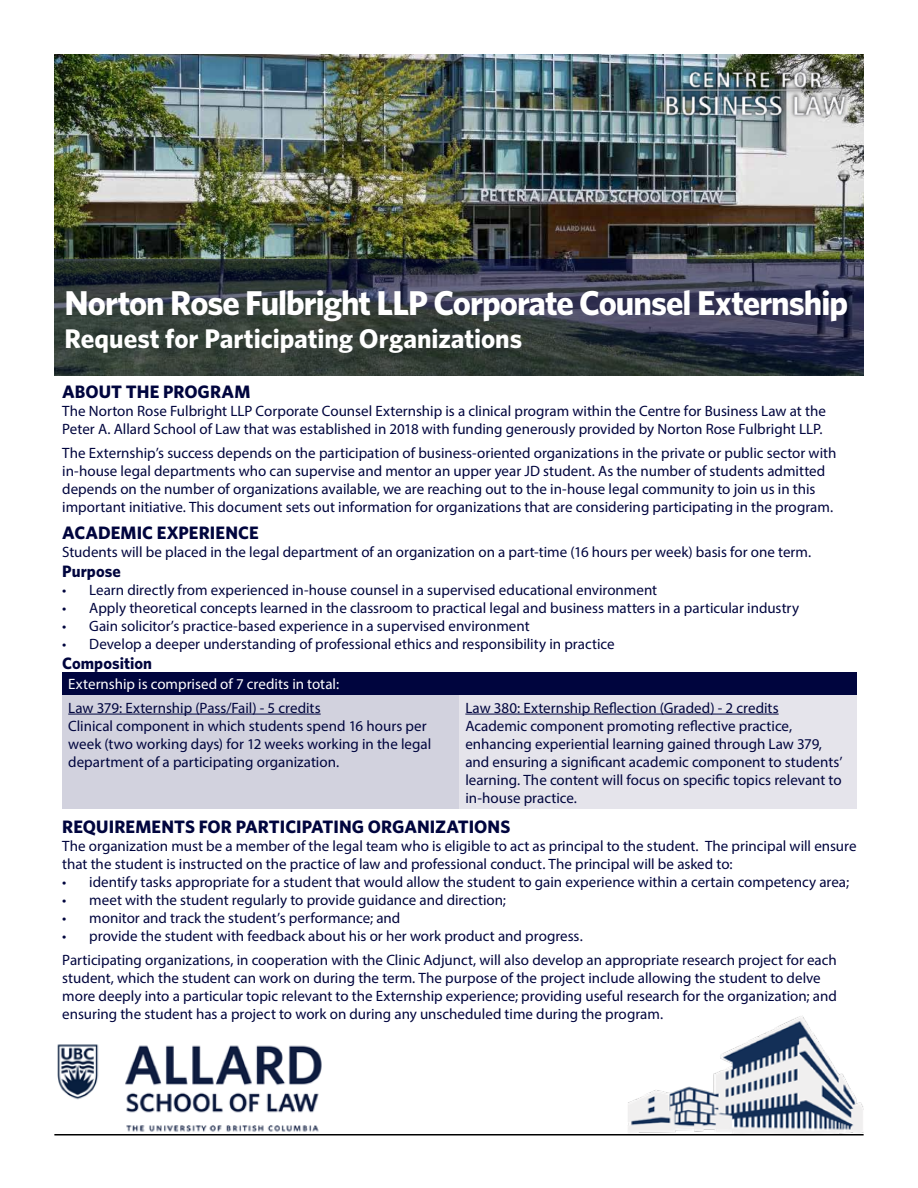
<style>
.page{position:relative;width:918px;height:1188px;background:#fff}
.page>*{position:absolute;margin:0;border:0;box-sizing:border-box;transform-origin:0 0}
.t1{font:700 34.5px "Whitney";letter-spacing:-.03em;color:#fff}
.t2{font:700 27px "Whitney";color:#fff}
.t3{font:700 18px "Whitney";letter-spacing:.005em;color:#00053e}
.t4{font:700 16.5px "Whitney";color:#00053e}
.t5{font:15px/18px "Myriad Pro";color:#00053e}
.t6{font:15px "Myriad Pro";color:#fff}
</style>
<div class="page">
<img style="left:628px;top:1016px;width:236px;height:118px">
<img style="left:57px;top:1044px;width:265px;height:88px">
<img style="left:54px;top:54px;width:810px;height:205px">
<hr style="left:54px;top:1134px;width:810px;height:2px;background:#000">
<svg style="left:54px;top:259px;width:810px;height:117px;background:#333a42"></svg>
<img style="left:662px;top:68px;width:188px;height:51px">
<div style="left:62px;top:672px;width:794px;height:23px;background:#00053e"></div>
<div style="left:62px;top:695px;width:397px;height:114px;background:#d2d2de"></div>
<div style="left:459px;top:695px;width:397px;height:114px;background:#e5e4eb"></div>
<hr style="left:68px;top:714px;width:253px;height:1px;background:#00053e">
<hr style="left:465px;top:714px;width:314px;height:1px;background:#00053e">
<h1 class="t1" style="left:64px;top:280px;width:785px">Norton Rose Fulbright LLP Corporate Counsel Externship</h1>
<h2 class="t2" style="left:64px;top:320px;width:459px">Request for Participating Organizations</h2>
<p class="t3" style="left:62px;top:380px;width:190px">ABOUT THE PROGRAM</p>
<p class="t5" style="left:62px;top:402px;width:765px">The Norton Rose Fulbright LLP Corporate Counsel Externship is a clinical program within the Centre for Business Law at the<br>Peter A. Allard School of Law that was established in 2018 with funding generously provided by Norton Rose Fulbright LLP.</p>
<p class="t5" style="left:62px;top:444px;width:776px">The Externship’s success depends on the participation of business-oriented organizations in the private or public sector with in-house legal departments who can supervise and mentor an upper year JD student. As the number of students admitted depends on the number of organizations available, we are reaching out to the in-house legal community to join us in this important initiative. This document sets out information for organizations that are considering participating in the program.</p>
<p class="t3" style="left:62px;top:521px;width:198px">ACADEMIC EXPERIENCE</p>
<p class="t5" style="left:62px;top:543px;width:751px">Students will be placed in the legal department of an organization on a part-time (16 hours per week) basis for one term.</p>
<p class="t4" style="left:62px;top:560px;width:60px">Purpose</p>
<p class="t5" style="left:62px;top:581px;width:596px">• Learn directly from experienced in-house counsel in a supervised educational environment</p>
<p class="t5" style="left:62px;top:599px;width:738px">• Apply theoretical concepts learned in the classroom to practical legal and business matters in a particular industry</p>
<p class="t5" style="left:62px;top:617px;width:469px">• Gain solicitor’s practice-based experience in a supervised environment</p>
<p class="t5" style="left:62px;top:635px;width:554px">• Develop a deeper understanding of professional ethics and responsibility in practice</p>
<p class="t4" style="left:62px;top:652px;width:91px">Composition</p>
<p class="t6" style="left:68px;top:675px;width:272px">Externship is comprised of 7 credits in total:</p>
<p class="t5" style="left:68px;top:698px;width:365px">Law 379: Externship (Pass/Fail) - 5 credits<br>Clinical component in which students spend 16 hours per week (two working days) for 12 weeks working in the legal department of a participating organization.</p>
<p class="t5" style="left:465px;top:698px;width:379px">Law 380: Externship Reflection (Graded) - 2 credits Academic component promoting reflective practice, enhancing experiential learning gained through Law 379, and ensuring a significant academic component to students’ learning. The content will focus on specific topics relevant to in-house practice.</p>
<p class="t3" style="left:62px;top:815px;width:450px">REQUIREMENTS FOR PARTICIPATING ORGANIZATIONS</p>
<p class="t5" style="left:62px;top:837px;width:796px">The organization must be a member of the legal team who is eligible to act as principal to the student. The principal will ensure that the student is instructed on the practice of law and professional conduct. The principal will be asked to:</p>
<p class="t5" style="left:62px;top:873px;width:788px">• identify tasks appropriate for a student that would allow the student to gain experience within a certain competency area;</p>
<p class="t5" style="left:62px;top:891px;width:445px">• meet with the student regularly to provide guidance and direction;</p>
<p class="t5" style="left:62px;top:909px;width:340px">• monitor and track the student’s performance; and</p>
<p class="t5" style="left:62px;top:924px;width:776px;line-height:24px">• provide the student with feedback about his or her work product and progress.<br>Participating organizations, in cooperation with the Clinic Adjunct, will also develop an appropriate research project for each</p>
<p class="t5" style="left:62px;top:969px;width:776px">student, which the student can work on during the term. The purpose of the project include allowing the student to delve more deeply into a particular topic relevant to the Externship experience; providing useful research for the organization; and ensuring the student has a project to work on during any unscheduled time during the program.</p>
</div>
